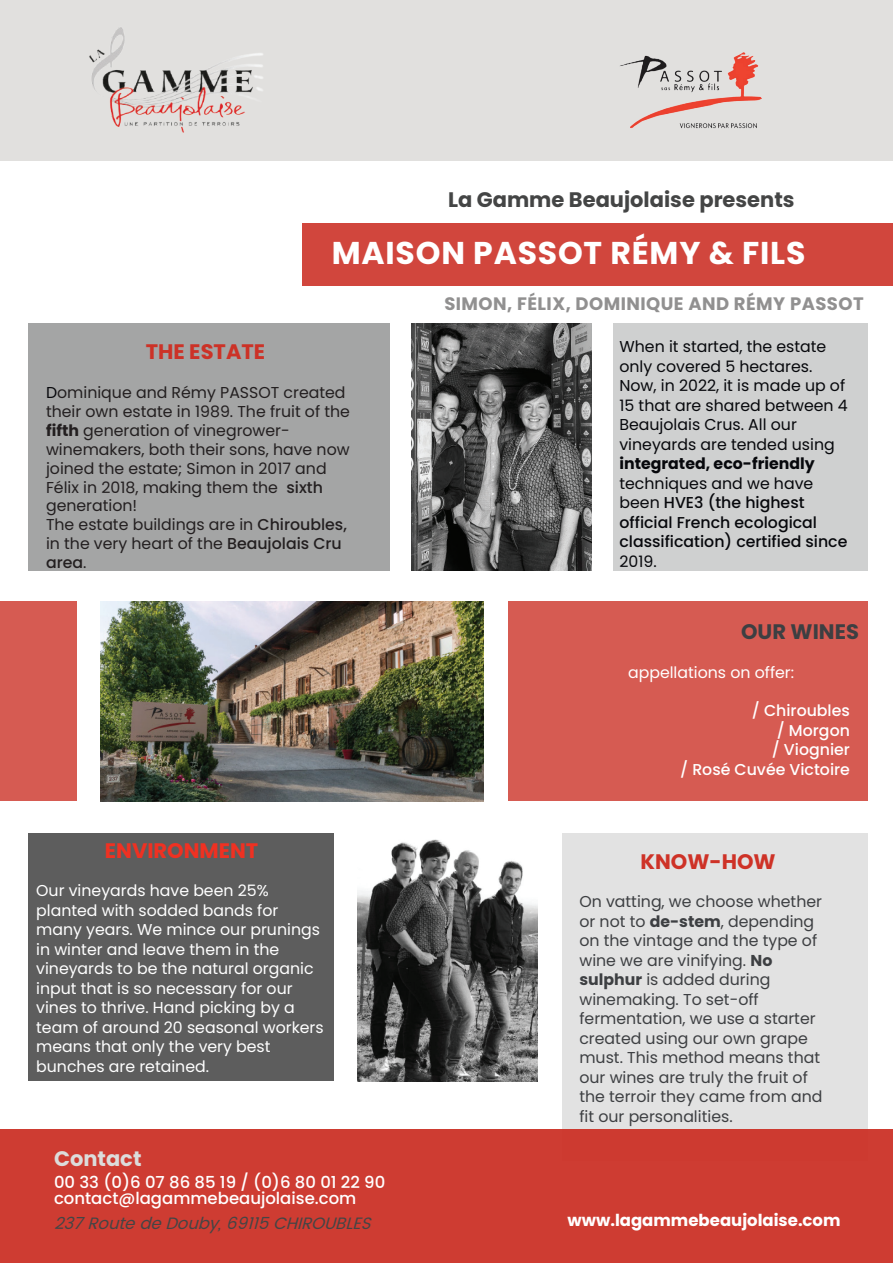
<style>
.page{position:relative;width:893px;height:1263px;background:#fff}
.page>*{position:absolute;margin:0;border:0;box-sizing:border-box;transform-origin:0 0}
.t1{font:700 31.5px "Poppins";letter-spacing:.025em;color:#fff}
.t2{font:700 21px "Poppins";color:#444545}
.t3{font:700 21px "Poppins";color:#ef3122}
.t4{font:700 21px "Poppins";color:#cc3227}
.t5{font:700 21px "Poppins";color:#ce3227}
.t6{font:700 21px "Poppins";color:#3d3f42}
.t7{font:700 21px "Poppins";color:#dcdcdb}
.t8{font:700 18px "Poppins";letter-spacing:.025em;color:#919090}
.t9{font:500 16.5px/15.9px "Poppins";color:#fff}
.t10{font:italic 16.5px "Poppins";color:#444545}
.t11{font:700 16.5px "Poppins";color:#fff}
.t12{font:15.75px/19.5px "Poppins";color:#fff}
.t13{font:15.75px/19.5px "Poppins";color:#3d3f42}
.t14{font:15.75px/18.9px "Poppins";color:#231f20}
.t15{font:15.75px/19.5px "Poppins";color:#07080c}
.t16{font:500 15.75px/19.5px "Poppins";color:#07080c}
.t17{font:500 15.75px/19.5px "Poppins";color:#fff;text-align:right}
.t18{font:700 15.75px "Poppins";color:#07080c}
.s1{color:#07080c}
.s2{font-weight:700}
.s3{font-weight:500}
.s4{font-weight:400}
</style>
<div class="page">
<div style="left:302px;top:224px;width:591px;height:62px;background:#d1463d"></div>
<div style="left:562px;top:834px;width:305px;height:327px;background:#e2e2e2"></div>
<div style="left:28px;top:323px;width:361px;height:248px;background:#a4a5a5"></div>
<div style="left:28px;top:834px;width:305px;height:247px;background:#5d5d5d"></div>
<div style="left:508px;top:601px;width:359px;height:200px;background:#d65b52"></div>
<div style="left:613px;top:323px;width:254px;height:248px;background:#cfd0d0"></div>
<img style="left:101px;top:601px;width:382px;height:200px">
<div style="left:0;top:601px;width:76px;height:200px;background:#d65b52"></div>
<div style="left:0;top:1128px;width:893px;height:135px;background:#ce3c32"></div>
<div style="left:0;top:0;width:893px;height:160px;background:#e1e0de"></div>
<img style="left:620px;top:52px;width:142px;height:77px">
<img style="left:89px;top:27px;width:174px;height:106px">
<img style="left:357px;top:839px;width:181px;height:242px">
<img style="left:411px;top:323px;width:180px;height:248px">
<h2 class="t2" style="left:448px;top:187px;width:348px">La Gamme Beaujolaise presents</h2>
<h1 class="t1" style="left:332px;top:234px;width:475px">MAISON PASSOT RÉMY &amp; FILS</h1>
<h2 class="t4" style="left:146px;top:339px;width:121px">THE ESTATE</h2>
<p class="t14" style="left:46px;top:383px;width:305px"><span class="s1">D</span>ominique and Rémy PASSOT created their own estate in 1989. The fruit of the <span class="s2">fifth</span> generation of vinegrower&shy;winemakers, both their sons, have now joined the estate; Simon in 2017 and<br>Félix in 2018, making them the <span class="s3">sixth </span>generation!<br>The estate buildings are in <span class="s3">Chiroubles, </span>in the very heart of the <span class="s3">Beaujolais Cru area</span>.</p>
<h2 class="t3" style="left:105px;top:839px;width:155px">ENVIRONMENT</h2>
<p class="t12" style="left:36px;top:881px;width:289px">Our vineyards have been 25% planted with sodded bands for many years. We mince our prunings in winter and leave them in the vineyards to be the natural organic input that is so necessary for our vines to thrive. Hand picking by a team of around 20 seasonal workers means that only the very best bunches are retained.</p>
<p class="t8" style="left:444px;top:293px;width:421px">SIMON, FÉLIX, DOMINIQUE AND RÉMY PASSOT</p>
<p class="t15" style="left:619px;top:337px;width:230px">When it started, the estate only covered 5 hectares.<br>Now, in 2022, it is made up of<br>15 that are shared between 4<br>Beaujolais Crus. All our vineyards are tended using</p>
<p class="t18" style="left:619px;top:455px;width:197px">integrated, eco-friendly</p>
<p class="t16" style="left:619px;top:474px;width:229px"><span class="s4">techniques and we have been</span> HVE3 (the highest official French ecological classification) certified since</p>
<p class="t15" style="left:619px;top:552px;width:39px">2019.</p>
<h2 class="t6" style="left:741px;top:620px;width:119px">OUR WINES</h2>
<p class="t12" style="left:628px;top:663px;width:168px">appellations on offer:</p>
<p class="t17" style="left:680px;top:701px;width:171px">/ Chiroubles<br>/ Morgon<br>/ Viognier<br>/ Rosé Cuvée Victoire</p>
<h2 class="t5" style="left:640px;top:850px;width:137px">KNOW-HOW</h2>
<p class="t13" style="left:579px;top:892px;width:245px">On vatting, we choose whether or not to <span class="s2">de-stem</span>, depending on the vintage and the type of wine we are vinifying. <span class="s2">No sulphur</span> is added during winemaking. To set-off fermentation, we use a starter created using our own grape must. This method means that our wines are truly the fruit of the terroir they came from and fit our personalities.</p>
<h2 class="t7" style="left:54px;top:1147px;width:89px">Contact</h2>
<p class="t9" style="left:54px;top:1174px;width:333px">00 33 (0)6 07 86 85 19 / (0)6 80 01 22 90 contact@lagammebeaujolaise.com</p>
<p class="t10" style="left:54px;top:1211px;width:325px">237RoutedeDouby,69115CHIROUBLES</p>
<p class="t11" style="left:567px;top:1211px;width:275px">www.lagammebeaujolaise.com</p>
</div>
